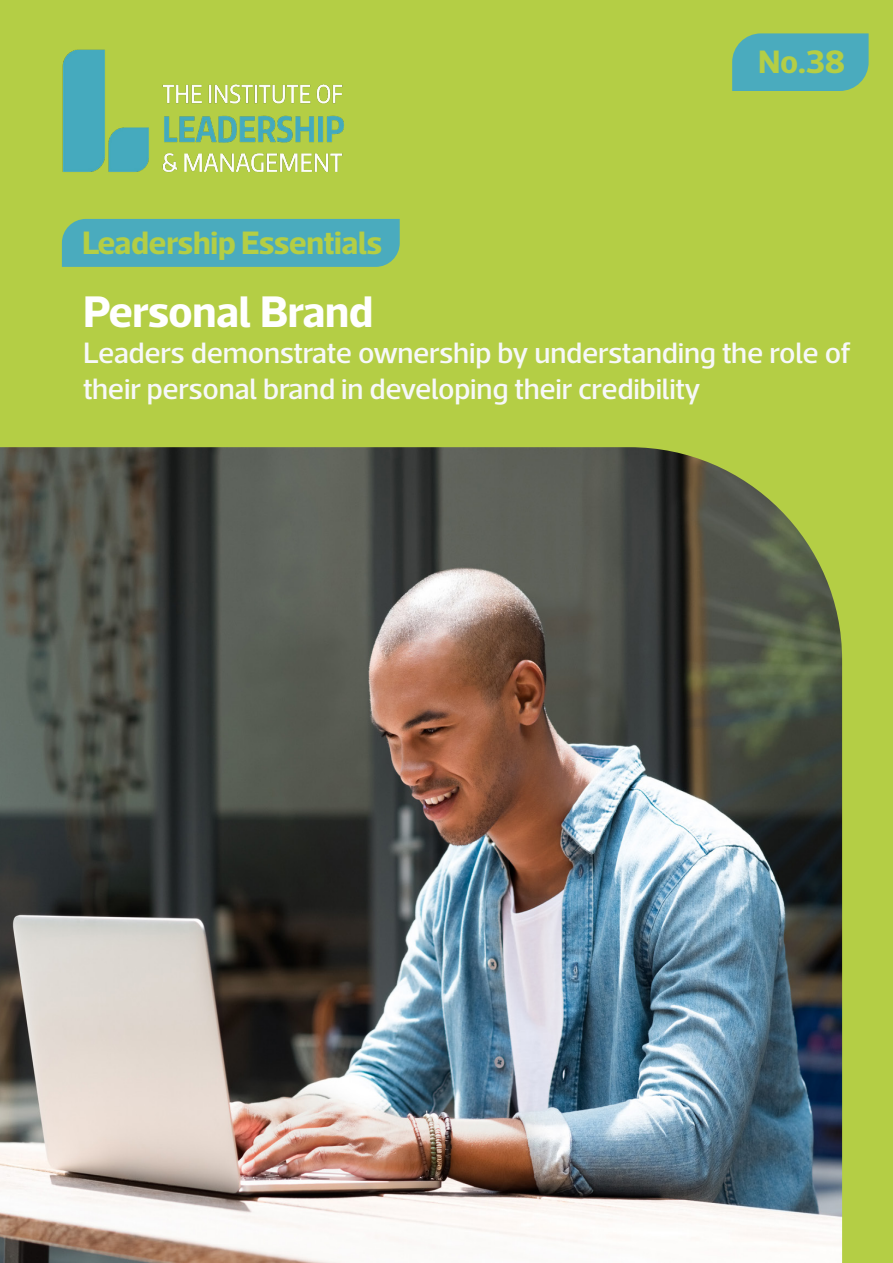
<style>
.page{position:relative;width:893px;height:1263px;background:#b4ce45}
.page>*{position:absolute;margin:0;border:0;box-sizing:border-box;transform-origin:0 0}
.t1{font:700 45px "Acto";letter-spacing:-.01em;color:#fff}
.t2{font:700 33px "Acto";letter-spacing:-.01em;color:#b4ce45}
.t3{font:500 30px/36px "Acto";letter-spacing:-.01em;color:#f7f8f9}
</style>
<div class="page">
<img style="left:62px;top:49px;width:282px;height:123px">
<svg style="left:732px;top:33px;width:137px;height:58px;background:#4facb7"></svg>
<img style="left:0;top:447px;width:842px;height:816px">
<div style="left:62px;top:219px;width:338px;height:48px;background:#4aabbe"></div>
<p class="t2" style="left:82px;top:223px;width:301px">Leadership Essentials</p>
<p class="t2" style="left:758px;top:42px;width:89px">No.38</p>
<h1 class="t1" style="left:83px;top:284px;width:292px">Personal Brand</h1>
<p class="t3" style="left:83px;top:334px;width:769px">Leaders demonstrate ownership by understanding the role of their personal brand in developing their credibility</p>
</div>
